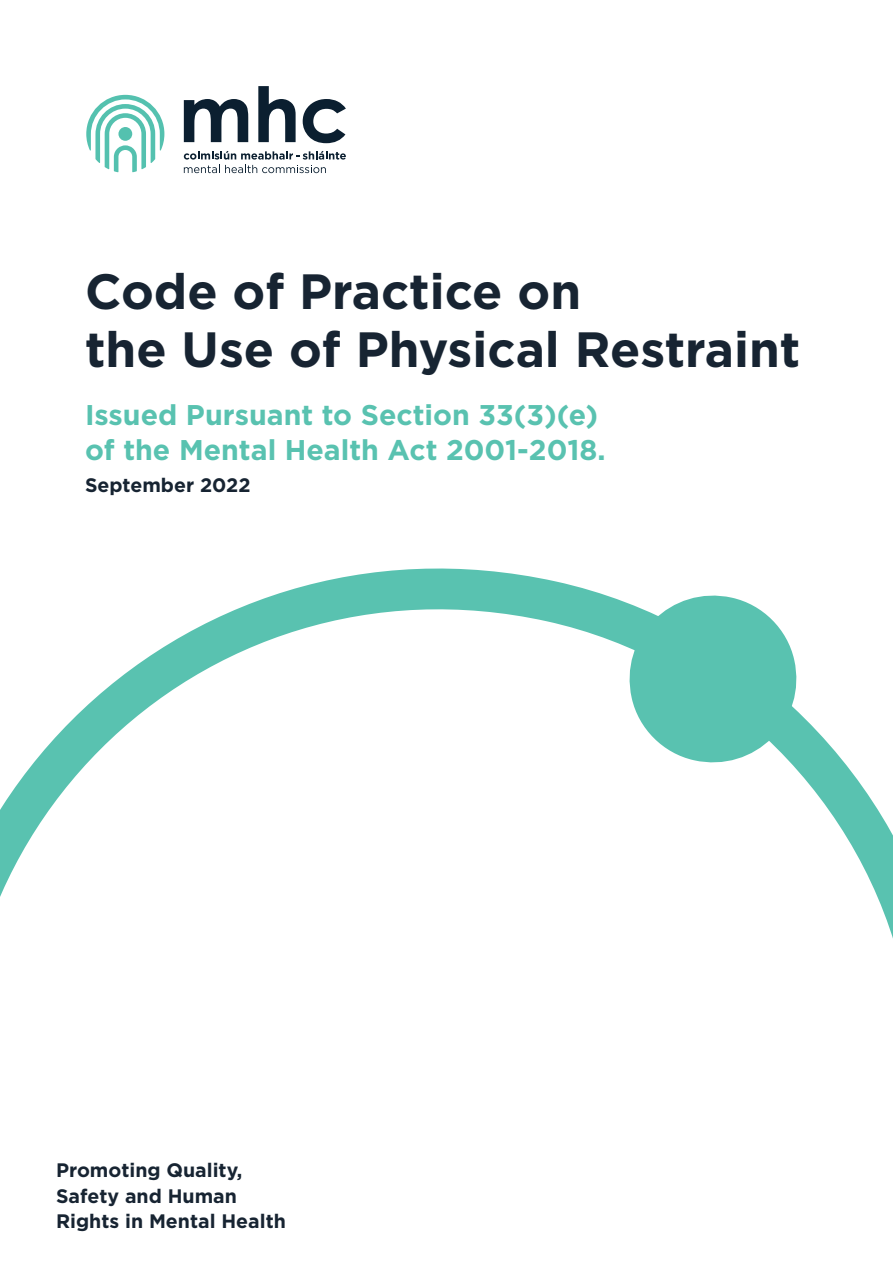
<style>
.page{position:relative;width:893px;height:1263px;background:#fff}
.page>*{position:absolute;margin:0;border:0;box-sizing:border-box;transform-origin:0 0}
.t1{font:700 49.5px/58.5px "Gotham";color:#172432}
.t2{font:700 28.5px/34.5px "Gotham";color:#59c2b0}
.t3{font:700 19.5px/25.5px "Gotham";color:#172432}
</style>
<div class="page">
<svg style="left:184px;top:99px;width:64px;height:43px"></svg>
<svg style="left:258px;top:86px;width:38px;height:56px"></svg>
<svg style="left:303px;top:99px;width:43px;height:44px"></svg>
<svg style="left:86px;top:95px;width:78px;height:77px"></svg>
<svg style="left:184px;top:151px;width:162px;height:22px"></svg>
<svg style="left:0;top:568px;width:893px;height:371px"></svg>
<svg style="left:618px;top:584px;width:190px;height:190px"></svg>
<h1 class="t1" style="left:85px;top:262px;width:717px">Code of Practice on<br>the Use of Physical Restraint</h1>
<h2 class="t2" style="left:85px;top:398px;width:522px">Issued Pursuant to Section 33(3)(e) of the Mental Health Act 2001-2018.</h2>
<h3 class="t3" style="left:85px;top:472px;width:167px">September 2022</h3>
<p class="t3" style="left:56px;top:1157px;width:231px">Promoting Quality,<br>Safety and Human<br>Rights in Mental Health</p>
</div>
